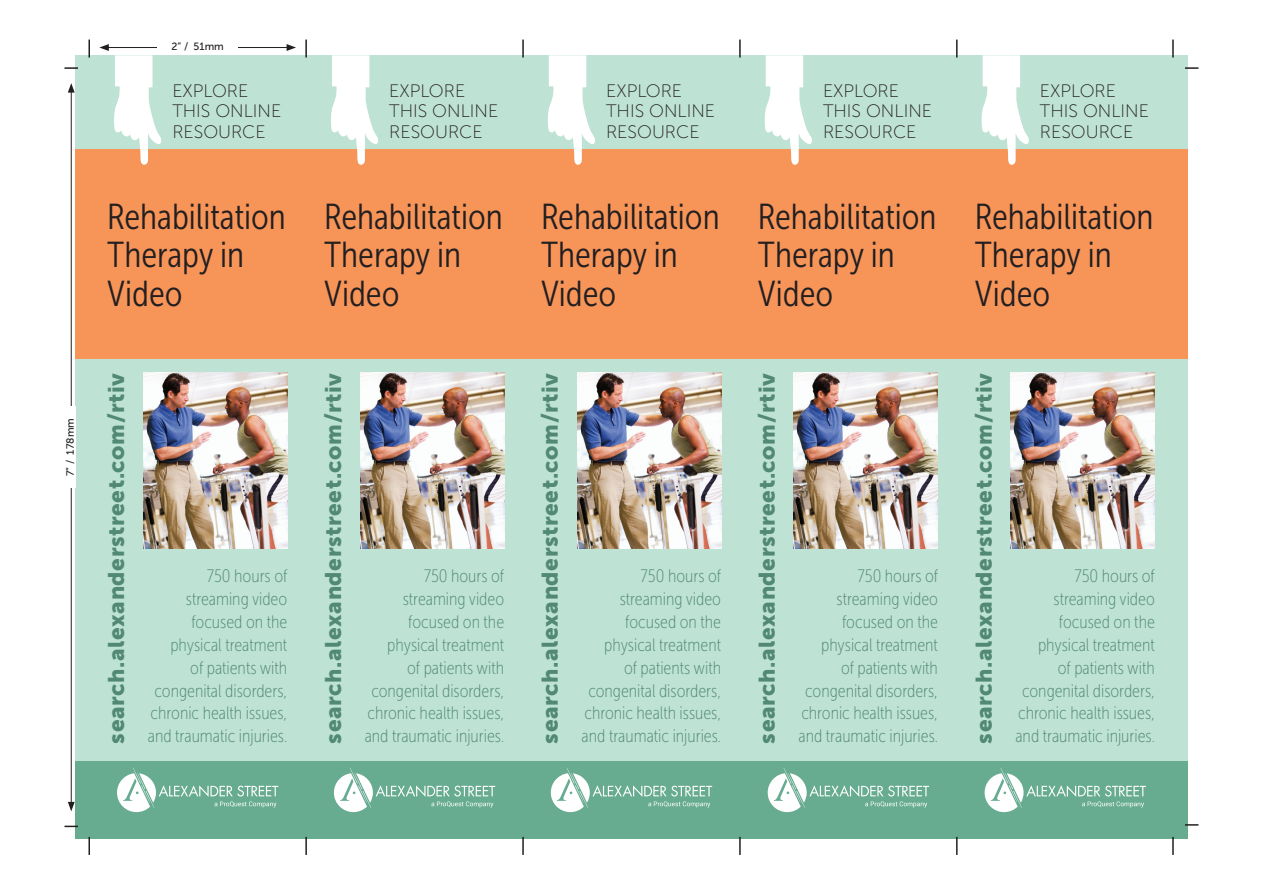
<style>
.page{position:relative;width:1263px;height:893px;background:#fff}
.page>*{position:absolute;margin:0;border:0;box-sizing:border-box;transform-origin:0 0}
.t1{font:36px/38.1px "Museo Sans Cond 300";color:#231f20}
.t2{font:22.5px "Museo Sans 900";letter-spacing:.025em;color:#528975}
.t3{font:18px/22.8px "Museo Sans Cond 100";color:#528975;text-align:right}
.t4{font:18px/20.1px "Museo Sans 100";color:#231f20}
.t5{font:10.5px "Museo Sans 500";color:#231f20}
</style>
<div class="page">
<div style="left:306px;top:55px;width:217px;height:783px;background:#bee2d3"></div>
<div style="left:523px;top:55px;width:217px;height:783px;background:#bee2d3"></div>
<div style="left:740px;top:55px;width:217px;height:783px;background:#bee2d3"></div>
<div style="left:957px;top:55px;width:230px;height:783px;background:#bee2d3"></div>
<div style="left:76px;top:55px;width:230px;height:783px;background:#bee2d3"></div>
<div style="left:306px;top:149px;width:217px;height:209px;background:#f79559"></div>
<div style="left:523px;top:149px;width:217px;height:209px;background:#f79559"></div>
<div style="left:740px;top:149px;width:217px;height:209px;background:#f79559"></div>
<div style="left:957px;top:149px;width:230px;height:209px;background:#f79559"></div>
<div style="left:76px;top:149px;width:230px;height:209px;background:#f79559"></div>
<svg style="left:331px;top:55px;width:47px;height:110px"></svg>
<svg style="left:547px;top:55px;width:48px;height:110px"></svg>
<svg style="left:764px;top:55px;width:48px;height:110px"></svg>
<svg style="left:981px;top:55px;width:48px;height:110px"></svg>
<img style="left:360px;top:373px;width:144px;height:175px">
<img style="left:577px;top:373px;width:144px;height:175px">
<img style="left:794px;top:373px;width:144px;height:175px">
<img style="left:1011px;top:373px;width:144px;height:175px">
<img style="left:143px;top:373px;width:144px;height:175px">
<div style="left:306px;top:760px;width:217px;height:78px;background:#67ab91"></div>
<div style="left:523px;top:760px;width:217px;height:78px;background:#67ab91"></div>
<div style="left:740px;top:760px;width:217px;height:78px;background:#67ab91"></div>
<div style="left:957px;top:760px;width:230px;height:78px;background:#67ab91"></div>
<div style="left:76px;top:760px;width:230px;height:78px;background:#67ab91"></div>
<svg style="left:333px;top:768px;width:163px;height:45px"></svg>
<svg style="left:550px;top:768px;width:163px;height:45px"></svg>
<svg style="left:767px;top:768px;width:163px;height:45px"></svg>
<svg style="left:984px;top:768px;width:162px;height:45px"></svg>
<svg style="left:117px;top:768px;width:162px;height:45px"></svg>
<svg style="left:64px;top:825px;width:14px;height:1px"></svg>
<svg style="left:1185px;top:823px;width:13px;height:2px"></svg>
<svg style="left:64px;top:67px;width:14px;height:2px"></svg>
<svg style="left:1185px;top:67px;width:13px;height:2px"></svg>
<svg style="left:88px;top:40px;width:2px;height:18px"></svg>
<svg style="left:88px;top:836px;width:2px;height:18px"></svg>
<svg style="left:305px;top:40px;width:2px;height:18px"></svg>
<svg style="left:305px;top:837px;width:2px;height:17px"></svg>
<svg style="left:522px;top:40px;width:2px;height:18px"></svg>
<svg style="left:522px;top:837px;width:2px;height:17px"></svg>
<svg style="left:1172px;top:40px;width:2px;height:18px"></svg>
<svg style="left:1172px;top:837px;width:2px;height:17px"></svg>
<svg style="left:956px;top:40px;width:2px;height:18px"></svg>
<svg style="left:956px;top:837px;width:2px;height:17px"></svg>
<svg style="left:739px;top:40px;width:2px;height:18px"></svg>
<svg style="left:739px;top:837px;width:2px;height:17px"></svg>
<hr style="left:71px;top:90px;width:1px;height:713px;background:#231f20">
<svg style="left:68px;top:83px;width:7px;height:10px"></svg>
<svg style="left:68px;top:801px;width:7px;height:10px"></svg>
<hr style="left:106px;top:47px;width:183px;height:1px;background:#231f20">
<svg style="left:287px;top:44px;width:9px;height:7px"></svg>
<svg style="left:99px;top:44px;width:63px;height:121px"></svg>
<div style="left:66px;top:406px;width:10px;height:81px;background:#fff"></div>
<div style="left:157px;top:43px;width:81px;height:12px;background:#fff"></div>
<p class="t5" style="left:65px;top:476px;width:59px;rotate:-90deg">7” / 178mm</p>
<p class="t5" style="left:172px;top:41px;width:54px">2” / 51mm</p>
<p class="t4" style="left:172px;top:81px;width:111px">EXPLORE<br>THIS ONLINE<br>RESOURCE</p>
<p class="t1" style="left:107px;top:198px;width:180px">Rehabilitation<br>Therapy in<br>Video</p>
<p class="t4" style="left:389px;top:81px;width:111px">EXPLORE<br>THIS ONLINE<br>RESOURCE</p>
<p class="t4" style="left:606px;top:81px;width:111px">EXPLORE<br>THIS ONLINE<br>RESOURCE</p>
<p class="t4" style="left:823px;top:81px;width:111px">EXPLORE<br>THIS ONLINE<br>RESOURCE</p>
<p class="t4" style="left:1040px;top:81px;width:111px">EXPLORE<br>THIS ONLINE<br>RESOURCE</p>
<p class="t1" style="left:324px;top:198px;width:180px">Rehabilitation<br>Therapy in<br>Video</p>
<p class="t1" style="left:541px;top:198px;width:180px">Rehabilitation<br>Therapy in<br>Video</p>
<p class="t1" style="left:758px;top:198px;width:180px">Rehabilitation<br>Therapy in<br>Video</p>
<p class="t1" style="left:975px;top:198px;width:180px">Rehabilitation<br>Therapy in<br>Video</p>
<p class="t2" style="left:103px;top:743px;width:372px;rotate:-90deg">search.alexanderstreet.com/rtiv</p>
<p class="t2" style="left:320px;top:743px;width:372px;rotate:-90deg">search.alexanderstreet.com/rtiv</p>
<p class="t2" style="left:537px;top:743px;width:372px;rotate:-90deg">search.alexanderstreet.com/rtiv</p>
<p class="t2" style="left:754px;top:743px;width:372px;rotate:-90deg">search.alexanderstreet.com/rtiv</p>
<p class="t2" style="left:971px;top:743px;width:372px;rotate:-90deg">search.alexanderstreet.com/rtiv</p>
<p class="t3" style="left:148px;top:564px;width:141px">750 hours of streaming video focused on the physical treatment<br>of patients with congenital disorders, chronic health issues, and traumatic injuries.</p>
<p class="t3" style="left:365px;top:564px;width:141px">750 hours of streaming video focused on the physical treatment<br>of patients with congenital disorders, chronic health issues, and traumatic injuries.</p>
<p class="t3" style="left:582px;top:564px;width:141px">750 hours of streaming video focused on the physical treatment<br>of patients with congenital disorders, chronic health issues, and traumatic injuries.</p>
<p class="t3" style="left:799px;top:564px;width:141px">750 hours of streaming video focused on the physical treatment<br>of patients with congenital disorders, chronic health issues, and traumatic injuries.</p>
<p class="t3" style="left:1015px;top:564px;width:141px">750 hours of streaming video focused on the physical treatment<br>of patients with congenital disorders, chronic health issues, and traumatic injuries.</p>
</div>
